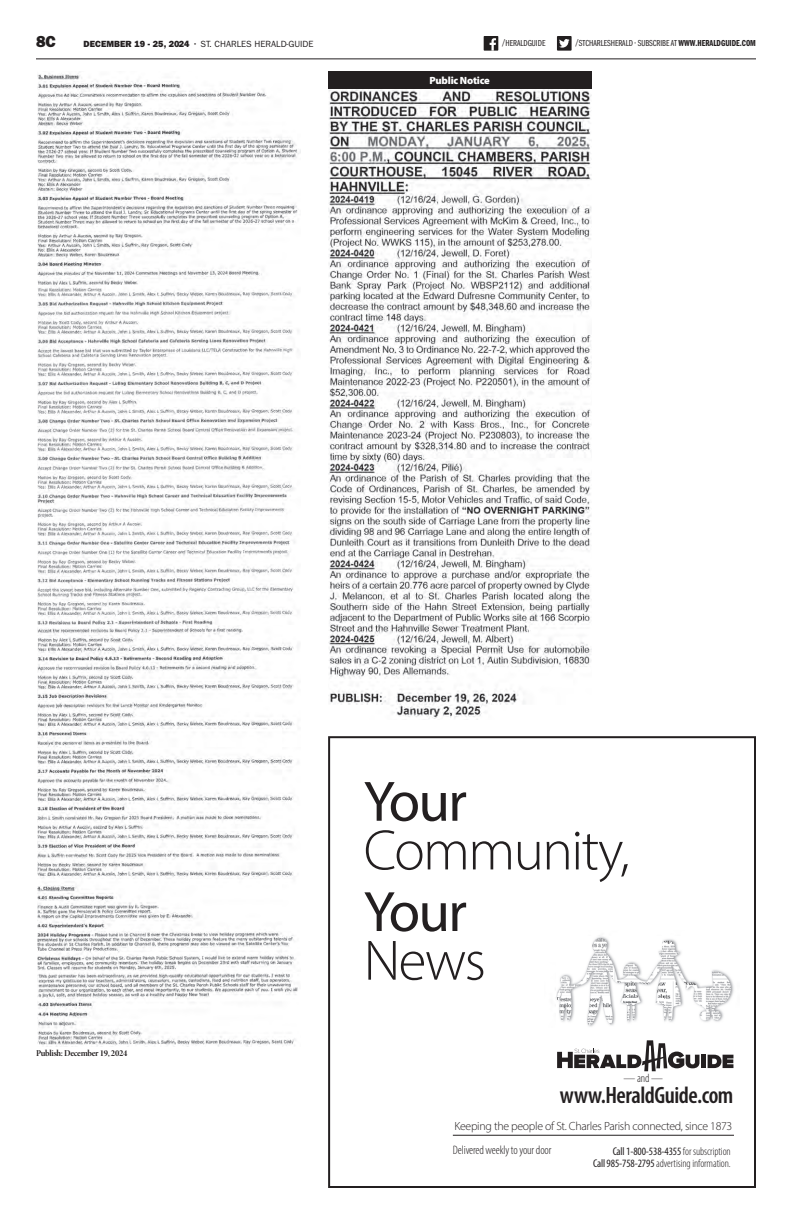
<style>
.page{position:relative;width:792px;height:1224px;background:#fff}
.page>*{position:absolute;margin:0;border:0;box-sizing:border-box;transform-origin:0 0}
.t1{font:300 57.3px "Myriad Pro";letter-spacing:-.03em;color:#231f20}
.t2{font:57.3px "Myriad Pro";letter-spacing:-.03em;color:#231f20}
.t3{font:600 condensed 23.7px "Myriad Pro";letter-spacing:-.02em;color:#231f20}
.t4{font:16px "ITC Franklin Gothic Std Hvy";color:#231f20}
.t5{font:300 condensed 12.3px "Myriad Pro";letter-spacing:-.01em;color:#231f20}
.t6{font:300 11.9px "Myriad Pro";letter-spacing:-.025em;color:#231f20}
.t7{font:300 condensed 11.9px "Myriad Pro";color:#231f20}
.t8{font:300 condensed 11.2px/11.5px "Myriad Pro";letter-spacing:-.005em;color:#231f20;text-align:right}
.t9{font:900 10.5px "Myriad Pro";letter-spacing:-.02em;color:#fff}
.t10{font:9px "ITC Franklin Gothic Std Bk Cp";color:#231f20}
.t11{font:9px "ITC Franklin Gothic Std";color:#231f20}
.t12{font:9px "Minion Pro Bold Disp";letter-spacing:-.03em;color:#231f20}
.s1{font-family:"ITC Franklin Gothic Std Hvy"}
.s2{font-family:"ITC Franklin Gothic Std Dm Cp"}
.s3{font-weight:400}
</style>
<div class="page">
<div style="left:484px;top:36px;width:14px;height:15px;background:#211e1e"></div>
<svg style="left:490px;top:38px;width:6px;height:13px"></svg>
<div style="left:557px;top:36px;width:15px;height:15px;background:#231f20"></div>
<svg style="left:559px;top:39px;width:11px;height:9px"></svg>
<hr style="left:36px;top:58px;width:720px;height:1px;background:#231f20">
<div style="left:328px;top:71px;width:263px;height:18px;background:#231f20"></div>
<img style="left:328px;top:90px;width:263px;height:629px">
<img style="left:37px;top:73px;width:263px;height:212px">
<img style="left:37px;top:287px;width:258px;height:338px">
<svg style="left:37px;top:625px;width:259px;height:346px"></svg>
<img style="left:37px;top:972px;width:261px;height:74px">
<div style="left:328px;top:736px;width:428px;height:452px;border:2px solid #231f20"></div>
<svg style="left:557px;top:1040px;width:142px;height:31px"></svg>
<div style="left:701px;top:1055px;width:5px;height:13px;background:#231f20"></div>
<svg style="left:708px;top:1055px;width:25px;height:13px"></svg>
<hr style="left:453px;top:1135px;width:281px;height:1px;background:#231f20">
<img style="left:556px;top:936px;width:178px;height:91px">
<h3 class="t4" style="left:36px;top:32px;width:22px">8C</h3>
<p class="t11" style="left:84px;top:39px;width:231px"><span class="s1">DECEMBER 19 - 25, 2024</span> • ST. CHARLES HERALD-GUIDE</p>
<p class="t10" style="left:502px;top:38px;width:45px">/HERALDGUIDE</p>
<p class="t10" style="left:575px;top:39px;width:182px">/STCHARLESHERALD • SUBSCRIBE AT <span class="s2">WWW.HERALDGUIDE.COM</span></p>
<p class="t9" style="left:430px;top:73px;width:62px">Public Notice</p>
<p class="t12" style="left:36px;top:1048px;width:93px">Publish: December 19, 2024</p>
<h1 class="t2" style="left:364px;top:766px;width:105px">Your</h1>
<h1 class="t1" style="left:364px;top:816px;width:268px">Community,</h1>
<h1 class="t2" style="left:364px;top:876px;width:105px">Your</h1>
<h1 class="t1" style="left:364px;top:926px;width:124px">News</h1>
<p class="t7" style="left:624px;top:1071px;width:41px">— and —</p>
<p class="t6" style="left:454px;top:1119px;width:280px">Keeping the people of St. Charles Parish connected, since 1873</p>
<p class="t5" style="left:453px;top:1142px;width:100px">Delivered weekly to your door</p>
<p class="t8" style="left:593px;top:1146px;width:139px"><span class="s3">Call 1-800-538-4355</span> for subscription<br><span class="s3">Call 985-758-2795</span> advertising information.</p>
<h2 class="t3" style="left:560px;top:1081px;width:175px">www.HeraldGuide.com</h2>
</div>
